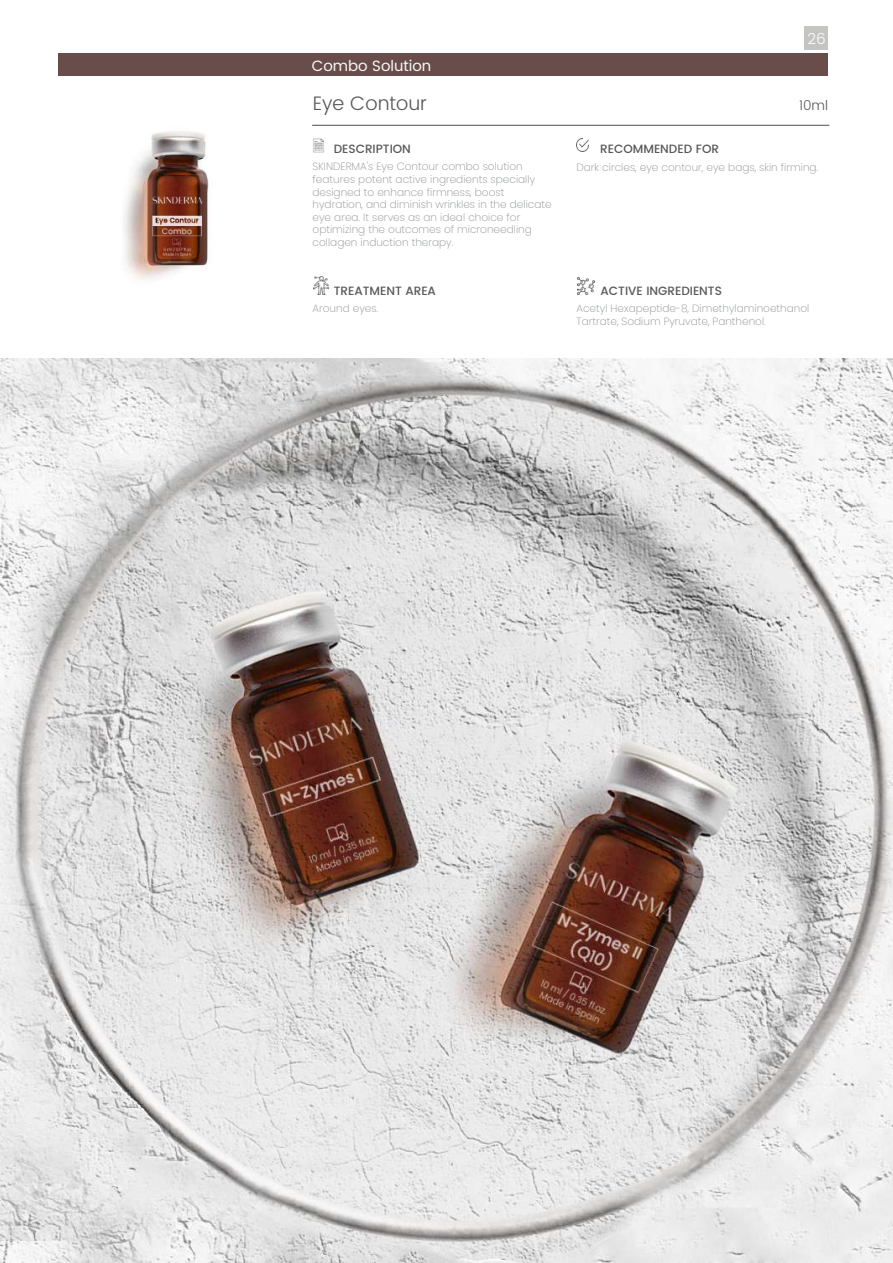
<style>
.page{position:relative;width:893px;height:1263px;background:#fff}
.page>*{position:absolute;margin:0;border:0;box-sizing:border-box;transform-origin:0 0}
.t1{font:300 19.5px "Poppins";color:#57585a}
.t2{font:15px "Poppins";color:#f7f8f7}
.t3{font:300 15px "Poppins";color:#fff}
.t4{font:300 13.5px "Poppins";color:#57585a}
.t5{font:500 12px "Poppins";color:#57585a}
.t6{font:200 10.5px/12.6px "Poppins";color:#8b8e8f}
</style>
<div class="page">
<img style="left:0;top:358px;width:893px;height:905px">
<div style="left:58px;top:53px;width:770px;height:22px;background:#684d4a"></div>
<hr style="left:312px;top:125px;width:517px;height:1px;background:#57585a">
<img style="left:313px;top:139px;width:11px;height:14px">
<img style="left:313px;top:276px;width:16px;height:19px">
<svg style="left:576px;top:139px;width:13px;height:13px"></svg>
<img style="left:577px;top:278px;width:17px;height:17px">
<img style="left:124px;top:131px;width:85px;height:148px">
<div style="left:804px;top:26px;width:24px;height:24px;background:#c4c5c3"></div>
<h2 class="t3" style="left:807px;top:28px;width:20px">26</h2>
<h2 class="t2" style="left:312px;top:55px;width:121px">Combo Solution</h2>
<h1 class="t1" style="left:313px;top:89px;width:116px">Eye Contour</h1>
<p class="t5" style="left:334px;top:140px;width:79px">DESCRIPTION</p>
<p class="t6" style="left:313px;top:160px;width:241px">SKINDERMA's Eye Contour combo solution features potent active ingredients specially designed to enhance firmness, boost hydration, and diminish wrinkles in the delicate eye area. It serves as an ideal choice for optimizing the outcomes of microneedling collagen induction therapy.</p>
<p class="t5" style="left:334px;top:282px;width:104px">TREATMENT AREA</p>
<p class="t6" style="left:313px;top:302px;width:67px">Around eyes.</p>
<p class="t6" style="left:576px;top:302px;width:234px">Acetyl Hexapeptide-8, Dimethylaminoethanol<br>Tartrate, Sodium Pyruvate, Panthenol.</p>
<p class="t4" style="left:799px;top:96px;width:31px">10ml</p>
<p class="t5" style="left:600px;top:140px;width:120px">RECOMMENDED FOR</p>
<p class="t6" style="left:576px;top:162px;width:243px">Dark circles, eye contour, eye bags, skin firming.</p>
<p class="t5" style="left:601px;top:282px;width:123px">ACTIVE INGREDIENTS</p>
</div>
